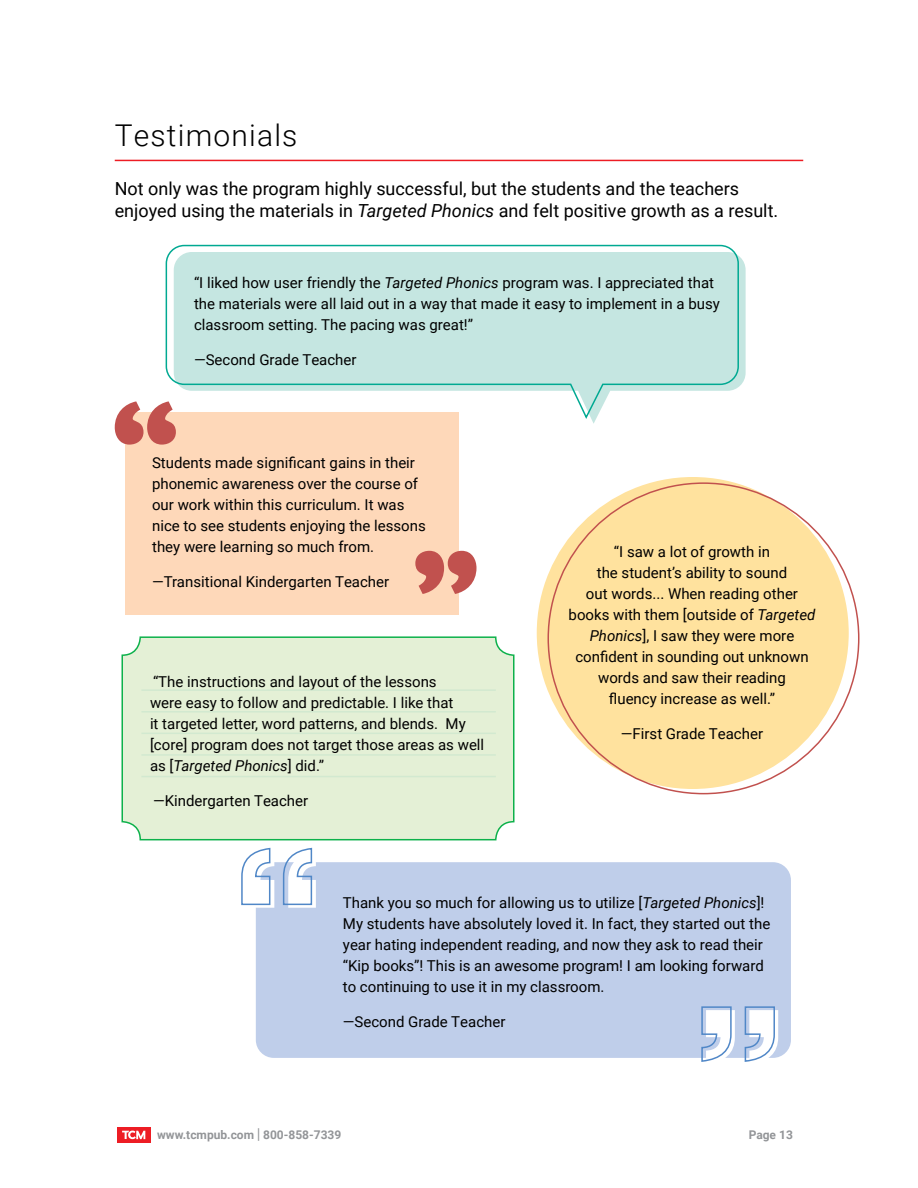
<style>
.page{position:relative;width:918px;height:1188px;background:#fff}
.page>*{position:absolute;margin:0;border:0;box-sizing:border-box;transform-origin:0 0}
.t1{font:300 30px "Roboto";letter-spacing:.04em;color:#000}
.t2{font:18px/21.6px "Roboto";color:#000}
.t3{font:15px/21px "Roboto";color:#000}
.t4{font:700 12px "Roboto";color:#939598}
.s1{font-style:italic}
.s2{font-size:15px}
</style>
<div class="page">
<div style="left:117px;top:1127px;width:34px;height:16px;background:#ed1d24"></div>
<svg style="left:122px;top:1131px;width:23px;height:8px"></svg>
<div style="left:256px;top:862px;width:535px;height:196px;background:#bfceea;border-radius:18px"></div>
<svg style="left:165px;top:244px;width:575px;height:177px"></svg>
<div style="left:537px;top:477px;width:312px;height:312px;background:#ffe29e;border-radius:50%"></div>
<div style="left:125px;top:412px;width:334px;height:202px;background:#fed8b9"></div>
<hr style="left:115px;top:160px;width:688px;height:1px;background:#ed1d24">
<svg style="left:115px;top:401px;width:61px;height:44px"></svg>
<svg style="left:415px;top:551px;width:62px;height:43px"></svg>
<svg style="left:241px;top:847px;width:75px;height:61px"></svg>
<svg style="left:701px;top:1006px;width:77px;height:56px"></svg>
<div style="left:122px;top:637px;width:392px;height:203px;background:#e4f0d6;border-radius:18px"></div>
<div style="left:122px;top:636px;width:392px;height:204px;border:2px solid #0db14b;border-radius:18px"></div>
<hr style="left:141px;top:733px;width:355px;height:1px;background:#d2e9d0">
<hr style="left:141px;top:754px;width:355px;height:2px;background:#d2e9d0">
<hr style="left:141px;top:776px;width:355px;height:1px;background:#d2e9d0">
<hr style="left:141px;top:711px;width:355px;height:1px;background:#d2e9d0">
<hr style="left:141px;top:689px;width:355px;height:2px;background:#d2e9d0">
<h1 class="t1" style="left:115px;top:115px;width:184px">Testimonials</h1>
<p class="t2" style="left:115px;top:177px;width:665px">Not only was the program highly successful, but the students and the teachers enjoyed using the materials in <span class="s1">Targeted Phonics</span> and felt positive growth as a result.</p>
<p class="t3" style="left:194px;top:272px;width:527px">“I liked how user friendly the <span class="s1">Targeted Phonics</span> program was. I appreciated that the materials were all laid out in a way that made it easy to implement in a busy classroom setting. The pacing was great!”</p>
<p class="t3" style="left:194px;top:349px;width:164px">—Second Grade Teacher</p>
<p class="t3" style="left:152px;top:452px;width:275px">Students made significant gains in their phonemic awareness over the course of our work within this curriculum. It was nice to see students enjoying the lessons they were learning so much from.</p>
<p class="t3" style="left:152px;top:571px;width:239px">—Transitional Kindergarten Teacher</p>
<p class="t3" style="left:150px;top:670px;width:336px">“The instructions and layout of the lessons<br>were easy to follow and predictable. I like that<br>it targeted letter, word patterns, and blends. My [core] program does not target those areas as well as [<span class="s1">Targeted Phonics</span>] did.”</p>
<p class="t3" style="left:153px;top:790px;width:157px">—Kindergarten Teacher</p>
<p class="t3" style="left:569px;top:540px;width:248px;text-align:center">“I saw a lot of growth in<br>the student’s ability to sound<br>out words... When reading other books with them [outside of <span class="s1">Targeted<br>Phonics</span>], I saw they were more confident in sounding out unknown words and saw their reading<br>fluency increase as well.”</p>
<p class="t3" style="left:621px;top:723px;width:144px">—First Grade Teacher</p>
<p class="t3" style="left:343px;top:891px;width:429px">Thank you so much for allowing us to utilize [<span class="s1">Targeted Phonics</span>]!<br>My students have absolutely loved it. In fact, they started out the year hating independent reading, and now they ask to read their “Kip books”! This is an awesome program! I am looking forward to continuing to use it in my classroom.</p>
<p class="t3" style="left:343px;top:1011px;width:164px">—Second Grade Teacher</p>
<p class="t4" style="left:157px;top:1126px;width:186px">www.tcmpub.com <span class="s2">|</span> 800-858-7339</p>
<p class="t4" style="left:749px;top:1126px;width:46px">Page 13</p>
</div>
